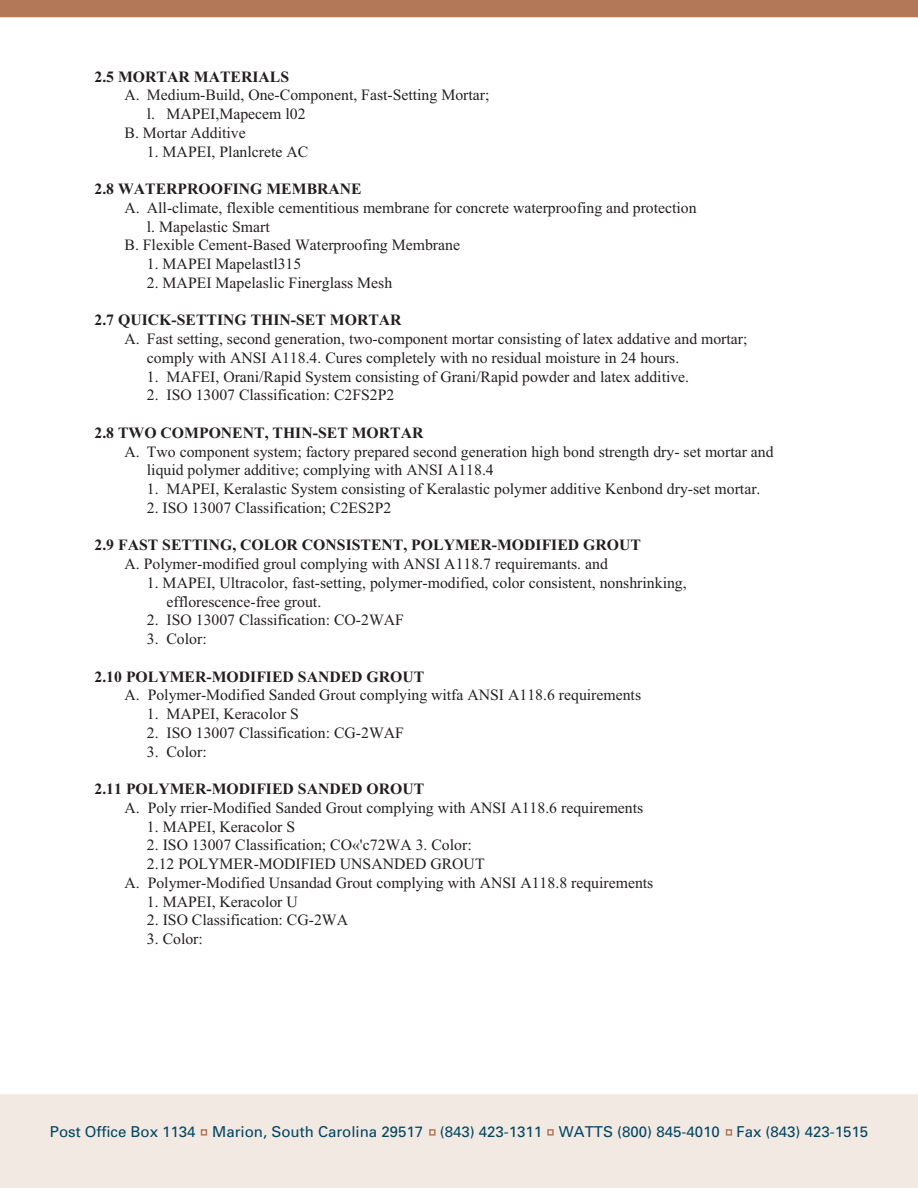
<style>
.page{position:relative;width:918px;height:1188px;background:#fff}
.page>*{position:absolute;margin:0;border:0;box-sizing:border-box;transform-origin:0 0}
.t1{font:15.75px/18.8px "Times New Roman MS";color:#231f20}
.t2{font:15.75px "Times New Roman Bd MS";color:#231f20}
.t3{font:15px "Univers";color:#004663}
</style>
<div class="page">
<div style="left:0;top:1094px;width:918px;height:93px;background:#f2e9e3"></div>
<div style="left:200px;top:1128px;width:533px;height:8px;background:#f2e9e3"></div>
<div style="left:0;top:0;width:918px;height:17px;background:#b27857"></div>
<p class="t2" style="left:94px;top:71px;width:196px">2.5 MORTAR MATERIALS</p>
<p class="t1" style="left:125px;top:87px;width:366px">A. Medium-Build, One-Component, Fast-Setting Mortar;</p>
<p class="t1" style="left:147px;top:106px;width:160px">l. MAPEI,Mapecem l02</p>
<p class="t1" style="left:125px;top:125px;width:123px">B. Mortar Additive</p>
<p class="t1" style="left:147px;top:143px;width:163px">1. MAPEI, Planlcrete AC</p>
<p class="t2" style="left:95px;top:184px;width:269px">2.8 WATERPROOFING MEMBRANE</p>
<p class="t1" style="left:125px;top:200px;width:574px">A. All-climate, flexible cementitious membrane for concrete waterproofing and protection</p>
<p class="t1" style="left:147px;top:218px;width:124px">l. Mapelastic Smart</p>
<p class="t1" style="left:125px;top:237px;width:337px">B. Flexible Cement-Based Waterproofing Membrane</p>
<p class="t1" style="left:147px;top:256px;width:156px">1. MAPEI Mapelastl315</p>
<p class="t1" style="left:147px;top:275px;width:247px">2. MAPEI Mapelaslic Finerglass Mesh</p>
<p class="t2" style="left:95px;top:315px;width:309px">2.7 QUICK-SETTING THIN-SET MORTAR</p>
<p class="t1" style="left:147px;top:331px;width:602px;text-indent:-22px">A. Fast setting, second generation, two-component mortar consisting of latex addative and mortar; comply with ANSI A118.4. Cures completely with no residual moisture in 24 hours.</p>
<p class="t1" style="left:147px;top:368px;width:544px">1. MAFEI, Orani/Rapid System consisting of Grani/Rapid powder and latex additive.</p>
<p class="t1" style="left:147px;top:387px;width:249px">2. ISO 13007 Classification: C2FS2P2</p>
<p class="t2" style="left:95px;top:427px;width:331px">2.8 TWO COMPONENT, THIN-SET MORTAR</p>
<p class="t1" style="left:147px;top:443px;width:628px;text-indent:-22px">A. Two component system; factory prepared second generation high bond strength dry- set mortar and liquid polymer additive; complying with ANSI A118.4</p>
<p class="t1" style="left:147px;top:481px;width:615px">1. MAPEI, Keralastic System consisting of Keralastic polymer additive Kenbond dry-set mortar.</p>
<p class="t1" style="left:147px;top:500px;width:246px">2. ISO 13007 Classification; C2ES2P2</p>
<p class="t2" style="left:95px;top:540px;width:548px">2.9 FAST SETTING, COLOR CONSISTENT, POLYMER-MODIFIED GROUT</p>
<p class="t1" style="left:125px;top:556px;width:485px">A. Polymer-modified groul complying with ANSI A118.7 requiremants. and</p>
<p class="t1" style="left:166px;top:575px;width:522px;text-indent:-20px">1. MAPEI, Ultracolor, fast-setting, polymer-modified, color consistent, nonshrinking, efflorescence-free grout.</p>
<p class="t1" style="left:147px;top:612px;width:259px">2. ISO 13007 Classification: CO-2WAF</p>
<p class="t1" style="left:147px;top:631px;width:61px">3. Color:</p>
<p class="t2" style="left:95px;top:671px;width:331px">2.10 POLYMER-MODIFIED SANDED GROUT</p>
<p class="t1" style="left:125px;top:687px;width:518px">A. Polymer-Modified Sanded Grout complying witfa ANSI A118.6 requirements</p>
<p class="t1" style="left:147px;top:706px;width:154px">1. MAPEI, Keracolor S</p>
<p class="t1" style="left:147px;top:725px;width:259px">2. ISO 13007 Classification: CG-2WAF</p>
<p class="t1" style="left:147px;top:743px;width:61px">3. Color:</p>
<p class="t2" style="left:95px;top:784px;width:331px">2.11 POLYMER-MODIFIED SANDED OROUT</p>
<p class="t1" style="left:125px;top:800px;width:520px">A. Poly rrier-Modified Sanded Grout complying with ANSI A118.6 requirements</p>
<p class="t1" style="left:147px;top:818px;width:150px">1. MAPEI, Keracolor S</p>
<p class="t1" style="left:147px;top:837px;width:326px">2. ISO 13007 Classification; CO«'c72WA 3. Color:</p>
<p class="t1" style="left:147px;top:856px;width:339px">2.12 POLYMER-MODIFIED UNSANDED GROUT</p>
<p class="t1" style="left:125px;top:875px;width:530px">A. Polymer-Modified Unsandad Grout complying with ANSI A118.8 requirements</p>
<p class="t1" style="left:147px;top:893px;width:152px">1. MAPEI, Keracolor U</p>
<p class="t1" style="left:147px;top:912px;width:203px">2. ISO Classification: CG-2WA</p>
<p class="t1" style="left:147px;top:931px;width:58px">3. Color:</p>
<p class="t3" style="left:50px;top:1126px;width:820px">Post Office Box 1134 Marion, South Carolina 29517 (843) 423-1311 WATTS (800) 845-4010 Fax (843) 423-1515</p>
</div>
